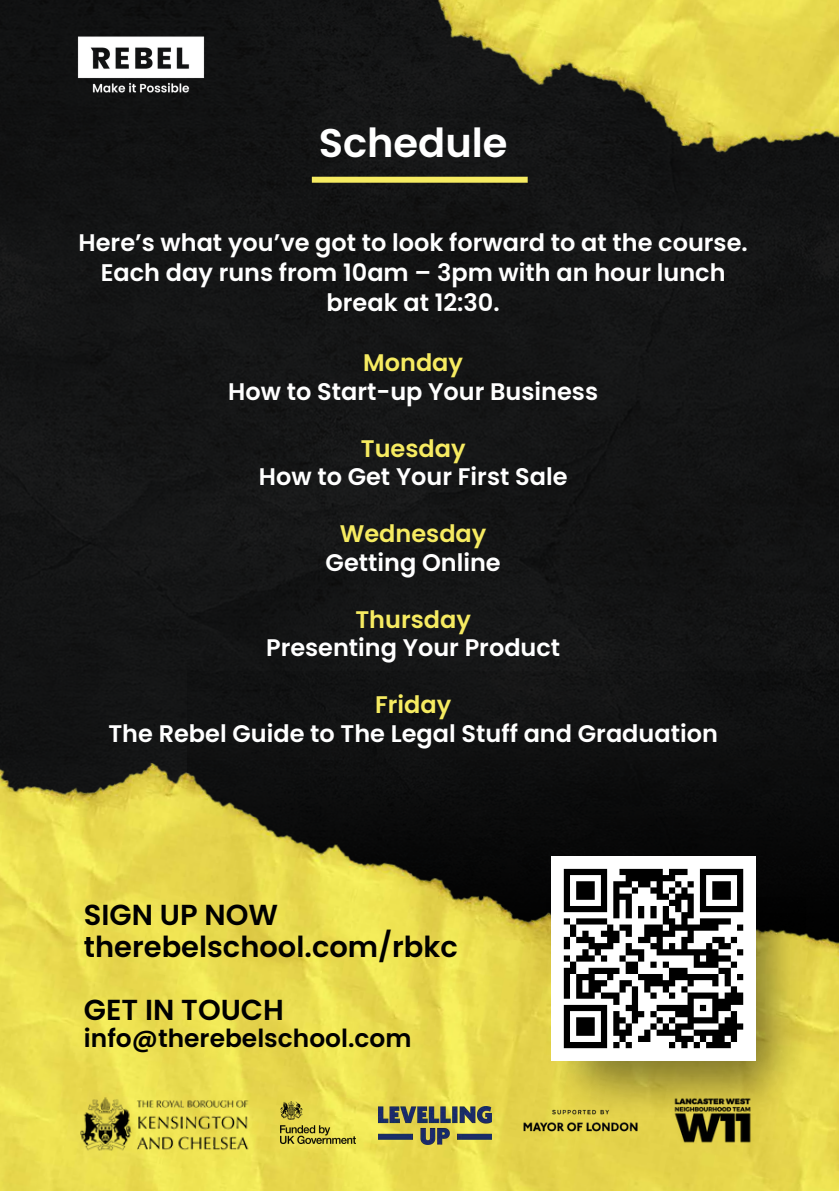
<style>
.page{position:relative;width:839px;height:1191px;background:#fff}
.page>*{position:absolute;margin:0;border:0;box-sizing:border-box;transform-origin:0 0}
.t1{font:600 40px "Poppins";color:#fff}
.t2{font:600 29px "Poppins";color:#000}
.t3{font:600 25px "Poppins";color:#000}
.t4{font:600 24px/30px "Poppins";color:#fff;text-align:center}
.t5{font:600 24px "Poppins";color:#f6eb61}
</style>
<div class="page">
<div style="left:0;top:0;width:838px;height:690px;background:#141415"></div>
<div style="left:188px;top:660px;width:650px;height:12px;background:#141515"></div>
<div style="left:188px;top:672px;width:650px;height:18px;background:#121313"></div>
<img style="left:0;top:690px;width:838px;height:501px">
<img style="left:308px;top:0;width:530px;height:421px">
<img style="left:77px;top:1096px;width:180px;height:62px">
<img style="left:71px;top:26px;width:140px;height:78px">
<img style="left:280px;top:1102px;width:75px;height:42px">
<img style="left:378px;top:1107px;width:113px;height:37px">
<img style="left:514px;top:1083px;width:131px;height:75px">
<img style="left:669px;top:1123px;width:86px;height:23px">
<img style="left:540px;top:898px;width:271px;height:225px">
<div style="left:551px;top:857px;width:204px;height:204px;background:#fff"></div>
<svg style="left:563px;top:868px;width:181px;height:181px"></svg>
<div style="left:312px;top:177px;width:215px;height:6px;background:#f6eb61"></div>
<p class="t1" style="left:319px;top:115px;width:190px">Schedule</p>
<p class="t4" style="left:79px;top:228px;width:670px">Here’s what you’ve got to look forward to at the course.</p>
<p class="t4" style="left:101px;top:258px;width:626px">Each day runs from 10am – 3pm with an hour lunch break at 12:30.</p>
<p class="t5" style="left:363px;top:346px;width:101px">Monday</p>
<p class="t4" style="left:228px;top:376px;width:371px">How to Start-up Your Business</p>
<p class="t5" style="left:361px;top:432px;width:106px">Tuesday</p>
<p class="t4" style="left:259px;top:462px;width:310px">How to Get Your First Sale</p>
<p class="t5" style="left:340px;top:517px;width:148px">Wednesday</p>
<p class="t4" style="left:325px;top:547px;width:177px">Getting Online</p>
<p class="t5" style="left:355px;top:603px;width:117px">Thursday</p>
<p class="t4" style="left:266px;top:633px;width:296px">Presenting Your Product</p>
<p class="t5" style="left:375px;top:688px;width:78px">Friday</p>
<p class="t4" style="left:108px;top:718px;width:611px">The Rebel Guide to The Legal Stuff and Graduation</p>
<p class="t2" style="left:84px;top:895px;width:196px">SIGN UP NOW</p>
<p class="t2" style="left:84px;top:926px;width:375px">therebelschool.com/rbkc</p>
<p class="t2" style="left:84px;top:989px;width:201px">GET IN TOUCH</p>
<p class="t3" style="left:84px;top:1020px;width:329px">info@therebelschool.com</p>
</div>
